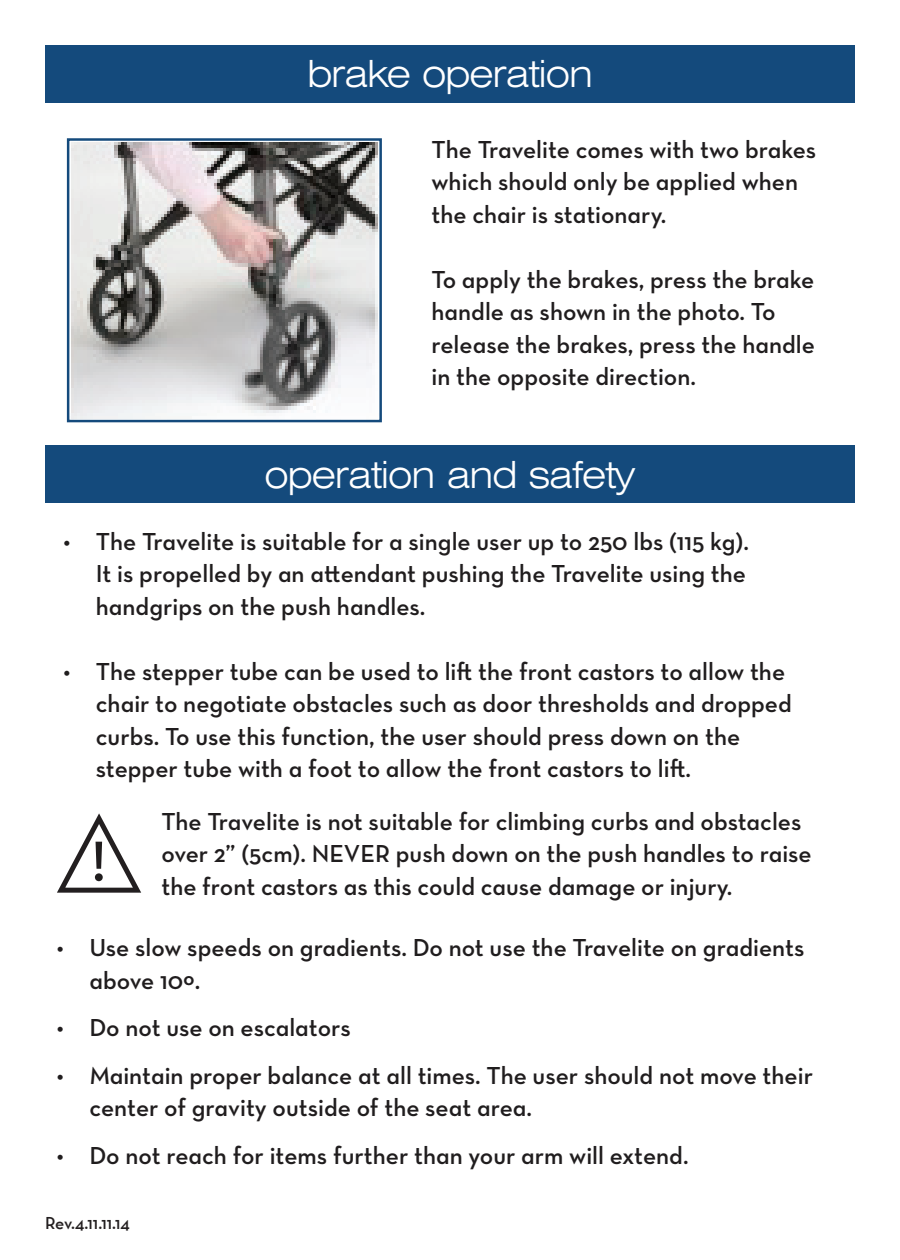
<style>
.page{position:relative;width:900px;height:1260px;background:#fff}
.page>*{position:absolute;margin:0;border:0;box-sizing:border-box;transform-origin:0 0}
.t1{font:57.75px "Neutraface Text Demi Alt";color:#201d1e}
.t2{font:300 expanded 37.5px "Swiss 721 BT";letter-spacing:-.03em;color:#fff}
.t3{font:25px/32.5px "Neutraface Text Demi Alt";color:#201d1e}
.t4{font:17.5px "Neutraface Text TT Demi Alt";color:#231f20}
</style>
<div class="page">
<div style="left:45px;top:45px;width:810px;height:57px;background:#144a7c"></div>
<div style="left:45px;top:445px;width:810px;height:57px;background:#144a7c"></div>
<svg style="left:57px;top:813px;width:85px;height:80px"></svg>
<img style="left:71px;top:141px;width:308px;height:278px">
<div style="left:67px;top:138px;width:315px;height:284px;border:2px solid #144a7c"></div>
<h2 class="t2" style="left:307px;top:52px;width:287px">brake operation</h2>
<p class="t3" style="left:432px;top:133px;width:386px">The Travelite comes with two brakes which should only be applied when the chair is stationary.</p>
<p class="t3" style="left:432px;top:263px;width:385px">To apply the brakes, press the brake handle as shown in the photo. To release the brakes, press the handle in the opposite direction.</p>
<h2 class="t2" style="left:264px;top:452px;width:373px">operation and safety</h2>
<p class="t3" style="left:96px;top:525px;width:655px;text-align:justify;text-indent:-32px">• The Travelite is suitable for a single user up to 250 lbs (115 kg).<br>It is propelled by an attendant pushing the Travelite using the handgrips on the push handles.</p>
<p class="t3" style="left:96px;top:655px;width:698px;text-indent:-32px">• The stepper tube can be used to lift the front castors to allow the chair to negotiate obstacles such as door thresholds and dropped curbs. To use this function, the user should press down on the stepper tube with a foot to allow the front castors to lift.</p>
<p class="t3" style="left:161px;top:805px;width:652px">The Travelite is not suitable for climbing curbs and obstacles over 2” (5cm). NEVER push down on the push handles to raise the front castors as this could cause damage or injury.</p>
<h1 class="t1" style="left:91px;top:825px;width:17px">!</h1>
<p class="t3" style="left:89px;top:932px;width:717px;text-indent:-32px">• Use slow speeds on gradients. Do not use the Travelite on gradients above 10º.</p>
<p class="t3" style="left:57px;top:1012px;width:295px">• Do not use on escalators</p>
<p class="t3" style="left:89px;top:1059px;width:725px;text-indent:-32px">• Maintain proper balance at all times. The user should not move their center of gravity outside of the seat area.</p>
<p class="t3" style="left:57px;top:1139px;width:633px">• Do not reach for items further than your arm will extend.</p>
<p class="t4" style="left:45px;top:1212px;width:86px">Rev.4.11.11.14</p>
</div>
